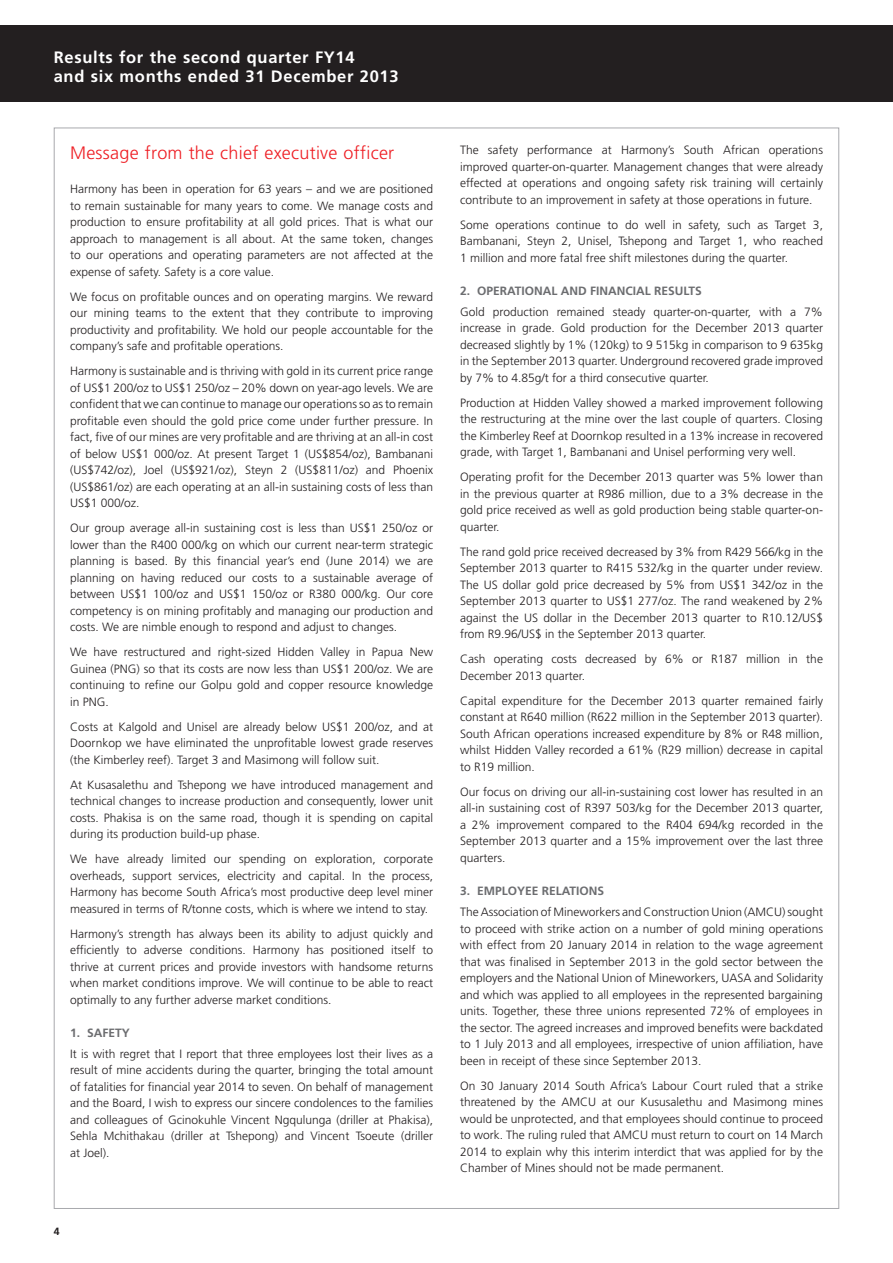
<style>
.page{position:relative;width:893px;height:1263px;background:#fff}
.page>*{position:absolute;margin:0;border:0;box-sizing:border-box;transform-origin:0 0}
.t1{font:300 18px "Frutiger LT Std";letter-spacing:.015em;color:#ee1d23}
.t2{font:700 16.5px/18.6px "Frutiger LT Std";letter-spacing:.04em;color:#fff}
.t3{font:300 12px/16.5px "Frutiger LT Std";color:#231f20;text-align:justify}
.t4{font:700 12px "Frutiger LT Std";color:#6c6d70}
.t5{font:700 10.5px "Frutiger LT Std";color:#231f20}
</style>
<div class="page">
<div style="left:0;top:26px;width:892px;height:76px;background:#231f20"></div>
<h2 class="t2" style="left:54px;top:50px;width:346px">Results for the second quarter FY14<br>and six months ended 31 December 2013</h2>
<h1 class="t1" style="left:70px;top:145px;width:326px">Message from the chief executive officer</h1>
<p class="t3" style="left:70px;top:182px;width:364px">Harmony has been in operation for 63 years – and we are positioned to remain sustainable for many years to come. We manage costs and production to ensure profitability at all gold prices. That is what our approach to management is all about. At the same token, changes to our operations and operating parameters are not affected at the expense of safety. Safety is a core value.</p>
<p class="t3" style="left:70px;top:289px;width:364px">We focus on profitable ounces and on operating margins. We reward our mining teams to the extent that they contribute to improving productivity and profitability. We hold our people accountable for the company’s safe and profitable operations.</p>
<p class="t3" style="left:70px;top:364px;width:364px">Harmony is sustainable and is thriving with gold in its current price range of US$1 200/oz to US$1 250/oz – 20% down on year-ago levels. We are confident that we can continue to manage our operations so as to remain profitable even should the gold price come under further pressure. In fact, five of our mines are very profitable and are thriving at an all-in cost of below US$1 000/oz. At present Target 1 (US$854/oz), Bambanani (US$742/oz), Joel (US$921/oz), Steyn 2 (US$811/oz) and Phoenix (US$861/oz) are each operating at an all-in sustaining costs of less than US$1 000/oz.</p>
<p class="t3" style="left:70px;top:521px;width:364px">Our group average all-in sustaining cost is less than US$1 250/oz or lower than the R400 000/kg on which our current near-term strategic planning is based. By this financial year’s end (June 2014) we are planning on having reduced our costs to a sustainable average of between US$1 100/oz and US$1 150/oz or R380 000/kg. Our core competency is on mining profitably and managing our production and costs. We are nimble enough to respond and adjust to changes.</p>
<p class="t3" style="left:70px;top:645px;width:364px">We have restructured and right-sized Hidden Valley in Papua New Guinea (PNG) so that its costs are now less than US$1 200/oz. We are continuing to refine our Golpu gold and copper resource knowledge in PNG.</p>
<p class="t3" style="left:70px;top:719px;width:364px">Costs at Kalgold and Unisel are already below US$1 200/oz, and at Doornkop we have eliminated the unprofitable lowest grade reserves (the Kimberley reef). Target 3 and Masimong will follow suit.</p>
<p class="t3" style="left:70px;top:777px;width:364px">At Kusasalethu and Tshepong we have introduced management and technical changes to increase production and consequently, lower unit costs. Phakisa is on the same road, though it is spending on capital during its production build-up phase.</p>
<p class="t3" style="left:70px;top:852px;width:364px">We have already limited our spending on exploration, corporate overheads, support services, electricity and capital. In the process, Harmony has become South Africa’s most productive deep level miner measured in terms of R/tonne costs, which is where we intend to stay.</p>
<p class="t3" style="left:70px;top:926px;width:364px">Harmony’s strength has always been its ability to adjust quickly and efficiently to adverse conditions. Harmony has positioned itself to thrive at current prices and provide investors with handsome returns when market conditions improve. We will continue to be able to react optimally to any further adverse market conditions.</p>
<p class="t4" style="left:70px;top:1028px;width:61px">1. SAFETY</p>
<p class="t3" style="left:70px;top:1046px;width:364px">It is with regret that I report that three employees lost their lives as a result of mine accidents during the quarter, bringing the total amount of fatalities for financial year 2014 to seven. On behalf of management and the Board, I wish to express our sincere condolences to the families and colleagues of Gcinokuhle Vincent Ngqulunga (driller at Phakisa), Sehla Mchithakau (driller at Tshepong) and Vincent Tsoeute (driller at Joel).</p>
<p class="t5" style="left:54px;top:1227px;width:7px">4</p>
<p class="t3" style="left:460px;top:143px;width:364px">The safety performance at Harmony’s South African operations improved quarter-on-quarter. Management changes that were already effected at operations and ongoing safety risk training will certainly contribute to an improvement in safety at those operations in future.</p>
<p class="t3" style="left:460px;top:217px;width:364px">Some operations continue to do well in safety, such as Target 3, Bambanani, Steyn 2, Unisel, Tshepong and Target 1, who reached 1 million and more fatal free shift milestones during the quarter.</p>
<p class="t4" style="left:460px;top:286px;width:243px">2. OPERATIONAL AND FINANCIAL RESULTS</p>
<p class="t3" style="left:460px;top:304px;width:364px">Gold production remained steady quarter-on-quarter, with a 7% increase in grade. Gold production for the December 2013 quarter decreased slightly by 1% (120kg) to 9 515kg in comparison to 9 635kg in the September 2013 quarter. Underground recovered grade improved by 7% to 4.85g/t for a third consecutive quarter.</p>
<p class="t3" style="left:460px;top:395px;width:364px">Production at Hidden Valley showed a marked improvement following the restructuring at the mine over the last couple of quarters. Closing the Kimberley Reef at Doornkop resulted in a 13% increase in recovered grade, with Target 1, Bambanani and Unisel performing very well.</p>
<p class="t3" style="left:460px;top:470px;width:364px">Operating profit for the December 2013 quarter was 5% lower than in the previous quarter at R986 million, due to a 3% decrease in the gold price received as well as gold production being stable quarter-on&shy;quarter.</p>
<p class="t3" style="left:460px;top:544px;width:364px">The rand gold price received decreased by 3% from R429 566/kg in the September 2013 quarter to R415 532/kg in the quarter under review.<br>The US dollar gold price decreased by 5% from US$1 342/oz in the September 2013 quarter to US$1 277/oz. The rand weakened by 2% against the US dollar in the December 2013 quarter to R10.12/US$ from R9.96/US$ in the September 2013 quarter.</p>
<p class="t3" style="left:460px;top:652px;width:364px">Cash operating costs decreased by 6% or R187 million in the<br>December 2013 quarter.</p>
<p class="t3" style="left:460px;top:693px;width:364px">Capital expenditure for the December 2013 quarter remained fairly constant at R640 million (R622 million in the September 2013 quarter).<br>South African operations increased expenditure by 8% or R48 million, whilst Hidden Valley recorded a 61% (R29 million) decrease in capital to R19 million.</p>
<p class="t3" style="left:460px;top:784px;width:364px">Our focus on driving our all-in-sustaining cost lower has resulted in an all-in sustaining cost of R397 503/kg for the December 2013 quarter, a 2% improvement compared to the R404 694/kg recorded in the September 2013 quarter and a 15% improvement over the last three quarters.</p>
<p class="t4" style="left:460px;top:886px;width:146px">3. EMPLOYEE RELATIONS</p>
<p class="t3" style="left:460px;top:905px;width:364px">The Association of Mineworkers and Construction Union (AMCU) sought to proceed with strike action on a number of gold mining operations with effect from 20 January 2014 in relation to the wage agreement that was finalised in September 2013 in the gold sector between the employers and the National Union of Mineworkers, UASA and Solidarity and which was applied to all employees in the represented bargaining units. Together, these three unions represented 72% of employees in the sector. The agreed increases and improved benefits were backdated to 1 July 2013 and all employees, irrespective of union affiliation, have been in receipt of these since September 2013.</p>
<p class="t3" style="left:460px;top:1078px;width:364px">On 30 January 2014 South Africa’s Labour Court ruled that a strike threatened by the AMCU at our Kususalethu and Masimong mines would be unprotected, and that employees should continue to proceed to work. The ruling ruled that AMCU must return to court on 14 March 2014 to explain why this interim interdict that was applied for by the Chamber of Mines should not be made permanent.</p>
</div>
